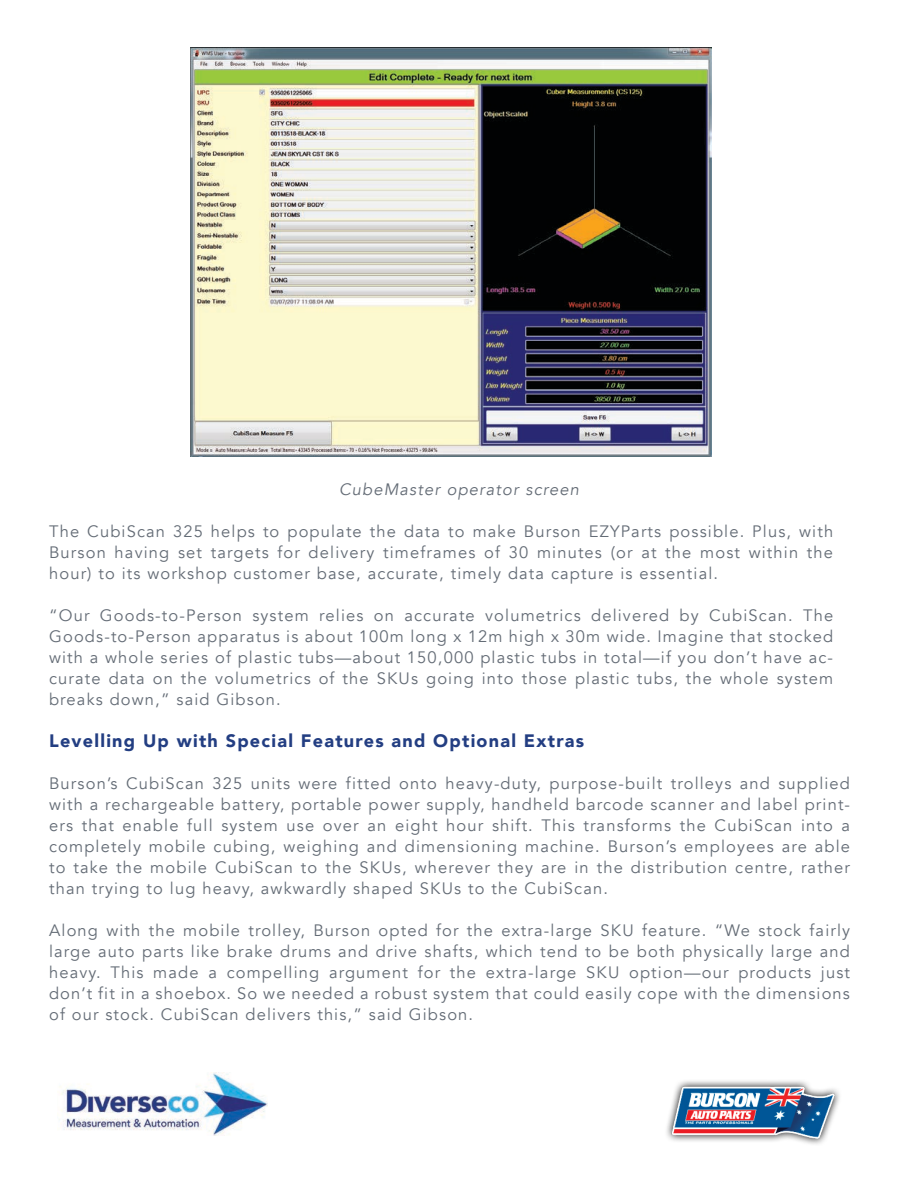
<style>
.page{position:relative;width:918px;height:1188px;background:#fff}
.page>*{position:absolute;margin:0;border:0;box-sizing:border-box;transform-origin:0 0}
.Main_title{font:900 18px "Avenir";letter-spacing:.07em;color:#233e82}
.Main_title-2{font:16.5px/21px "Avenir";letter-spacing:.07em;color:#646c76;text-align:justify}
.Main_title-3{font:italic 16.5px "Avenir";letter-spacing:.07em;color:#646c76}
</style>
<div class="page">
<img style="left:60px;top:1073px;width:207px;height:62px">
<img style="left:190px;top:48px;width:522px;height:409px">
<img style="left:666px;top:1081px;width:174px;height:63px">
<p class="Main_title-3" style="left:339px;top:480px;width:242px">CubeMaster operator screen</p>
<p class="Main_title-2" style="left:49px;top:521px;width:786px">The CubiScan 325 helps to populate the data to make Burson EZYParts possible. Plus, with Burson having set targets for delivery timeframes of 30 minutes (or at the most within the hour) to its workshop customer base, accurate, timely data capture is essential.</p>
<p class="Main_title-2" style="left:49px;top:605px;width:786px">“Our Goods-to-Person system relies on accurate volumetrics delivered by CubiScan. The Goods-to-Person apparatus is about 100m long x 12m high x 30m wide. Imagine that stocked with a whole series of plastic tubs—about 150,000 plastic tubs in total—if you don’t have ac&shy;curate data on the volumetrics of the SKUs going into those plastic tubs, the whole system breaks down,” said Gibson.</p>
<p class="Main_title" style="left:49px;top:725px;width:537px">Levelling Up with Special Features and Optional Extras</p>
<p class="Main_title-2" style="left:49px;top:773px;width:803px">Burson’s CubiScan 325 units were fitted onto heavy-duty, purpose-built trolleys and supplied with a rechargeable battery, portable power supply, handheld barcode scanner and label print&shy;ers that enable full system use over an eight hour shift. This transforms the CubiScan into a completely mobile cubing, weighing and dimensioning machine. Burson’s employees are able to take the mobile CubiScan to the SKUs, wherever they are in the distribution centre, rather than trying to lug heavy, awkwardly shaped SKUs to the CubiScan.</p>
<p class="Main_title-2" style="left:49px;top:920px;width:803px">Along with the mobile trolley, Burson opted for the extra-large SKU feature. “We stock fairly large auto parts like brake drums and drive shafts, which tend to be both physically large and heavy. This made a compelling argument for the extra-large SKU option—our products just don’t fit in a shoebox. So we needed a robust system that could easily cope with the dimensions of our stock. CubiScan delivers this,” said Gibson.</p>
</div>
